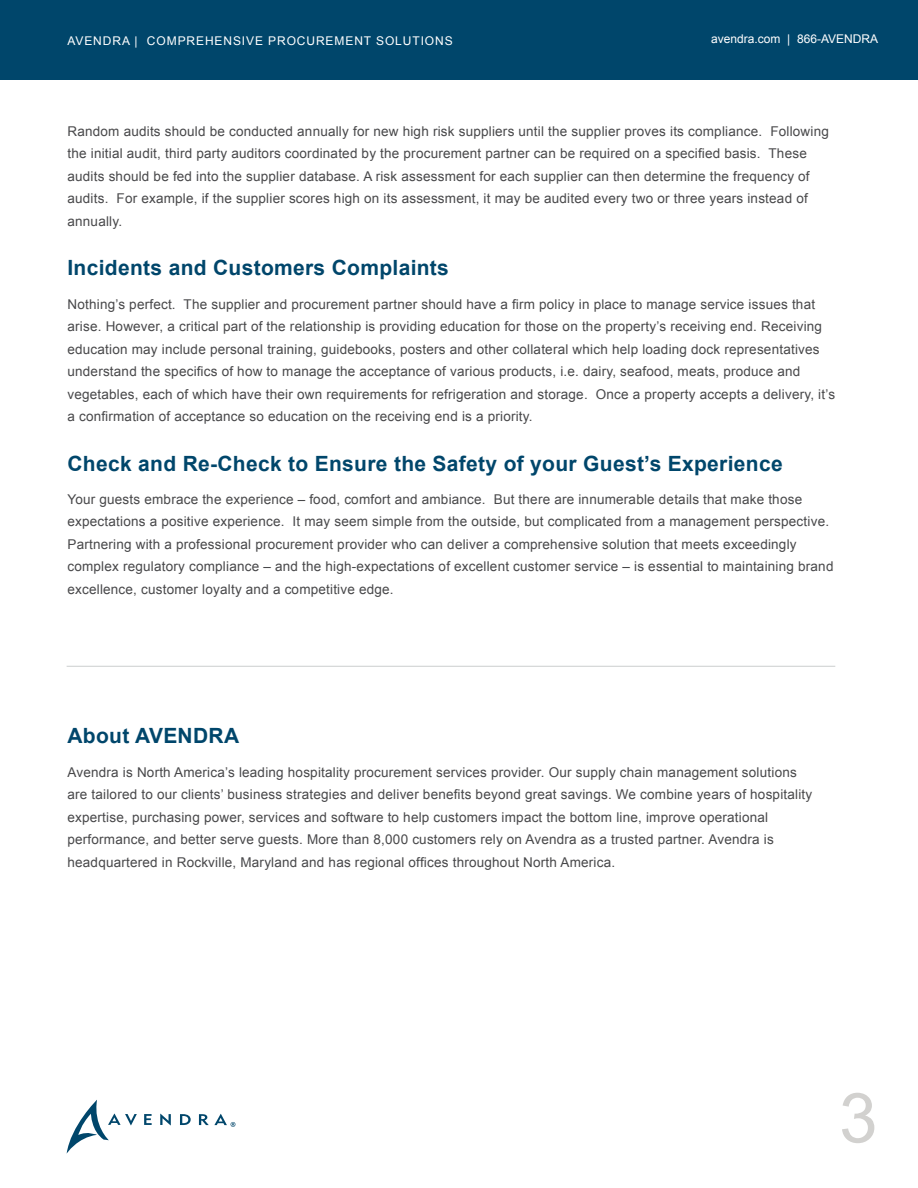
<style>
.page{position:relative;width:918px;height:1188px;background:#fff}
.page>*{position:absolute;margin:0;border:0;box-sizing:border-box;transform-origin:0 0}
.t1{font:69px "Arial";color:#d2d1cf}
.t2{font:700 21px "Arial";letter-spacing:.015em;color:#00466b}
.t3{font:13.5px/22.5px "Arial";letter-spacing:.015em;color:#48484a}
.t4{font:12px "Arial";letter-spacing:.075em;color:#fff}
.t5{font:12px "Arial";color:#fff}
</style>
<div class="page">
<div style="left:0;top:0;width:918px;height:80px;background:#00466b"></div>
<svg style="left:144px;top:1114px;width:8px;height:11px"></svg>
<svg style="left:160px;top:1114px;width:11px;height:11px"></svg>
<svg style="left:180px;top:1114px;width:11px;height:11px"></svg>
<svg style="left:67px;top:1100px;width:70px;height:53px"></svg>
<svg style="left:199px;top:1114px;width:36px;height:13px"></svg>
<hr style="left:67px;top:666px;width:768px;height:1px;background:#d1d3d4">
<p class="t4" style="left:68px;top:33px;width:387px">AVENDRA | COMPREHENSIVE PROCUREMENT SOLUTIONS</p>
<p class="t5" style="left:711px;top:31px;width:168px">avendra.com | 866-AVENDRA</p>
<p class="t3" style="left:68px;top:120px;width:763px">Random audits should be conducted annually for new high risk suppliers until the supplier proves its compliance. Following the initial audit, third party auditors coordinated by the procurement partner can be required on a specified basis. These audits should be fed into the supplier database. A risk assessment for each supplier can then determine the frequency of audits. For example, if the supplier scores high on its assessment, it may be audited every two or three years instead of annually.</p>
<h2 class="t2" style="left:68px;top:254px;width:383px">Incidents and Customers Complaints</h2>
<p class="t3" style="left:68px;top:293px;width:769px">Nothing’s perfect. The supplier and procurement partner should have a firm policy in place to manage service issues that arise. However, a critical part of the relationship is providing education for those on the property’s receiving end. Receiving education may include personal training, guidebooks, posters and other collateral which help loading dock representatives understand the specifics of how to manage the acceptance of various products, i.e. dairy, seafood, meats, produce and vegetables, each of which have their own requirements for refrigeration and storage. Once a property accepts a delivery, it’s a confirmation of acceptance so education on the receiving end is a priority.</p>
<h2 class="t2" style="left:68px;top:449px;width:717px">Check and Re-Check to Ensure the Safety of your Guest’s Experience</h2>
<p class="t3" style="left:68px;top:488px;width:768px">Your guests embrace the experience – food, comfort and ambiance. But there are innumerable details that make those expectations a positive experience. It may seem simple from the outside, but complicated from a management perspective.<br>Partnering with a professional procurement provider who can deliver a comprehensive solution that meets exceedingly complex regulatory compliance – and the high-expectations of excellent customer service – is essential to maintaining brand excellence, customer loyalty and a competitive edge.</p>
<h2 class="t2" style="left:68px;top:722px;width:173px">About AVENDRA</h2>
<p class="t3" style="left:68px;top:761px;width:746px">Avendra is North America’s leading hospitality procurement services provider. Our supply chain management solutions are tailored to our clients’ business strategies and deliver benefits beyond great savings. We combine years of hospitality expertise, purchasing power, services and software to help customers impact the bottom line, improve operational performance, and better serve guests. More than 8,000 customers rely on Avendra as a trusted partner. Avendra is headquartered in Rockville, Maryland and has regional offices throughout North America.</p>
<h1 class="t1" style="left:839px;top:1073px;width:40px">3</h1>
</div>
